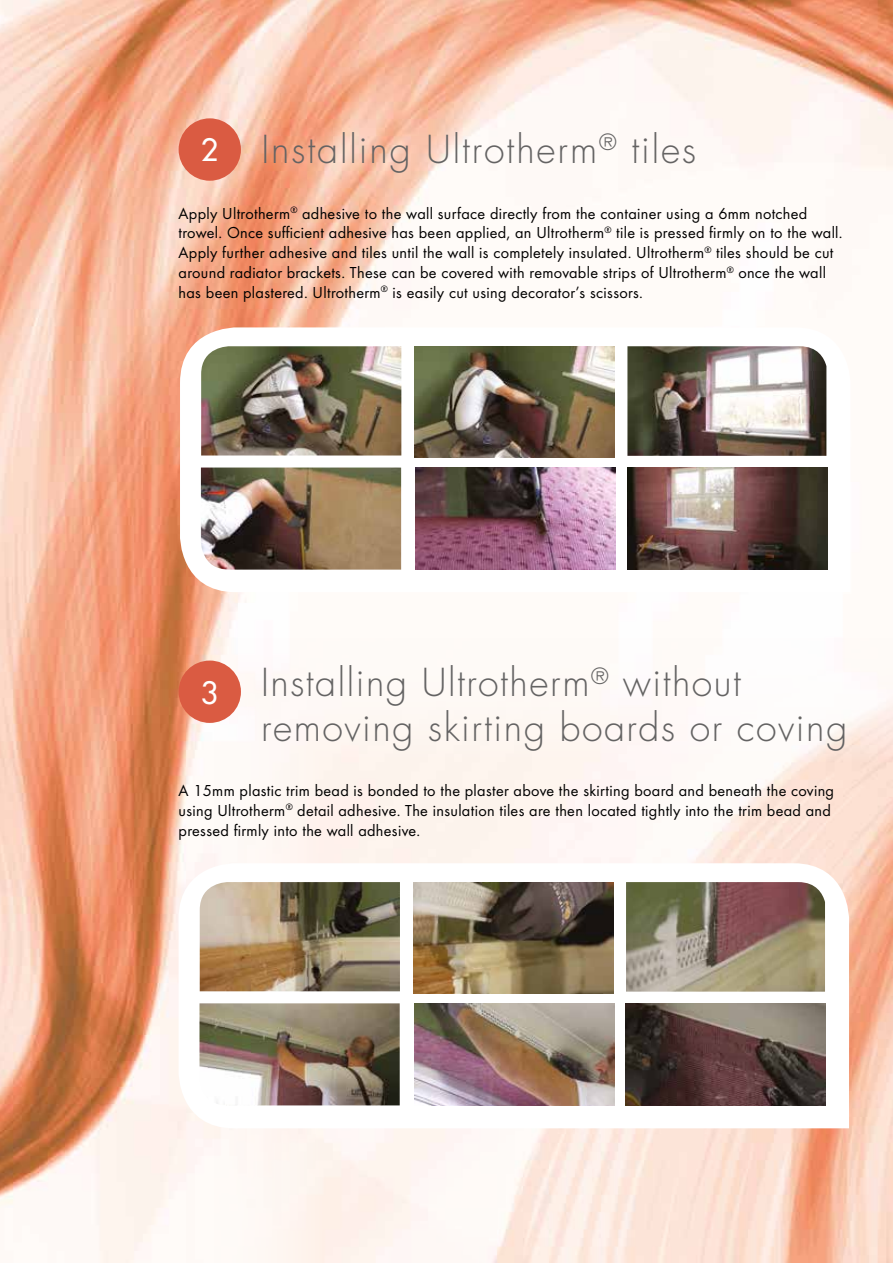
<style>
.page{position:relative;width:893px;height:1263px;background:#fff}
.page>*{position:absolute;margin:0;border:0;box-sizing:border-box;transform-origin:0 0}
.t1{font:300 37.5px/45px "Futura";letter-spacing:.04em;color:#646363}
.t2{font:30px "Futura";color:#fff}
.t3{font:16.5px/19.8px "Futura Boo";letter-spacing:.02em;color:#000}
.s1{font-weight:400;font-size:30px;color:#fff}
</style>
<div class="page">
<img style="left:0;top:0;width:893px;height:1263px">
<img style="left:206px;top:626px;width:687px;height:637px">
<div style="left:179px;top:118px;width:62px;height:63px;background:#da5b42;border-radius:50%"></div>
<div style="left:245px;top:115px;width:468px;height:77px;background:#fff;opacity:.85"></div>
<svg style="left:180px;top:327px;width:670px;height:265px"></svg>
<img style="left:201px;top:346px;width:200px;height:109px">
<img style="left:414px;top:346px;width:201px;height:111px">
<img style="left:415px;top:467px;width:201px;height:103px">
<img style="left:627px;top:467px;width:200px;height:103px">
<img style="left:627px;top:346px;width:199px;height:110px">
<img style="left:201px;top:467px;width:200px;height:103px">
<svg style="left:179px;top:863px;width:670px;height:265px"></svg>
<img style="left:200px;top:882px;width:200px;height:109px">
<img style="left:413px;top:882px;width:200px;height:111px">
<img style="left:414px;top:1003px;width:200px;height:102px">
<img style="left:626px;top:1003px;width:200px;height:102px">
<img style="left:626px;top:882px;width:199px;height:110px">
<img style="left:199px;top:1003px;width:201px;height:102px">
<div style="left:179px;top:660px;width:62px;height:63px;background:#da5b42;border-radius:50%"></div>
<h1 class="t1" style="left:201px;top:128px;width:497px"><span class="s1">2</span> Installing Ultrotherm<sup>®</sup> tiles</h1>
<p class="t3" style="left:179px;top:203px;width:666px">Apply Ultrotherm<sup>®</sup> adhesive to the wall surface directly from the container using a 6mm notched trowel. Once sufficient adhesive has been applied, an Ultrotherm<sup>®</sup> tile is pressed firmly on to the wall.<br>Apply further adhesive and tiles until the wall is completely insulated. Ultrotherm<sup>®</sup> tiles should be cut around radiator brackets. These can be covered with removable strips of Ultrotherm<sup>®</sup> once the wall has been plastered. Ultrotherm<sup>®</sup> is easily cut using decorator’s scissors.</p>
<h1 class="t1" style="left:261px;top:661px;width:588px">Installing Ultrotherm<sup>®</sup> without removing skirting boards or coving</h1>
<p class="t3" style="left:179px;top:780px;width:657px">A 15mm plastic trim bead is bonded to the plaster above the skirting board and beneath the coving using Ultrotherm<sup>®</sup> detail adhesive. The insulation tiles are then located tightly into the trim bead and pressed firmly into the wall adhesive.</p>
<h2 class="t2" style="left:201px;top:674px;width:19px">3</h2>
</div>
